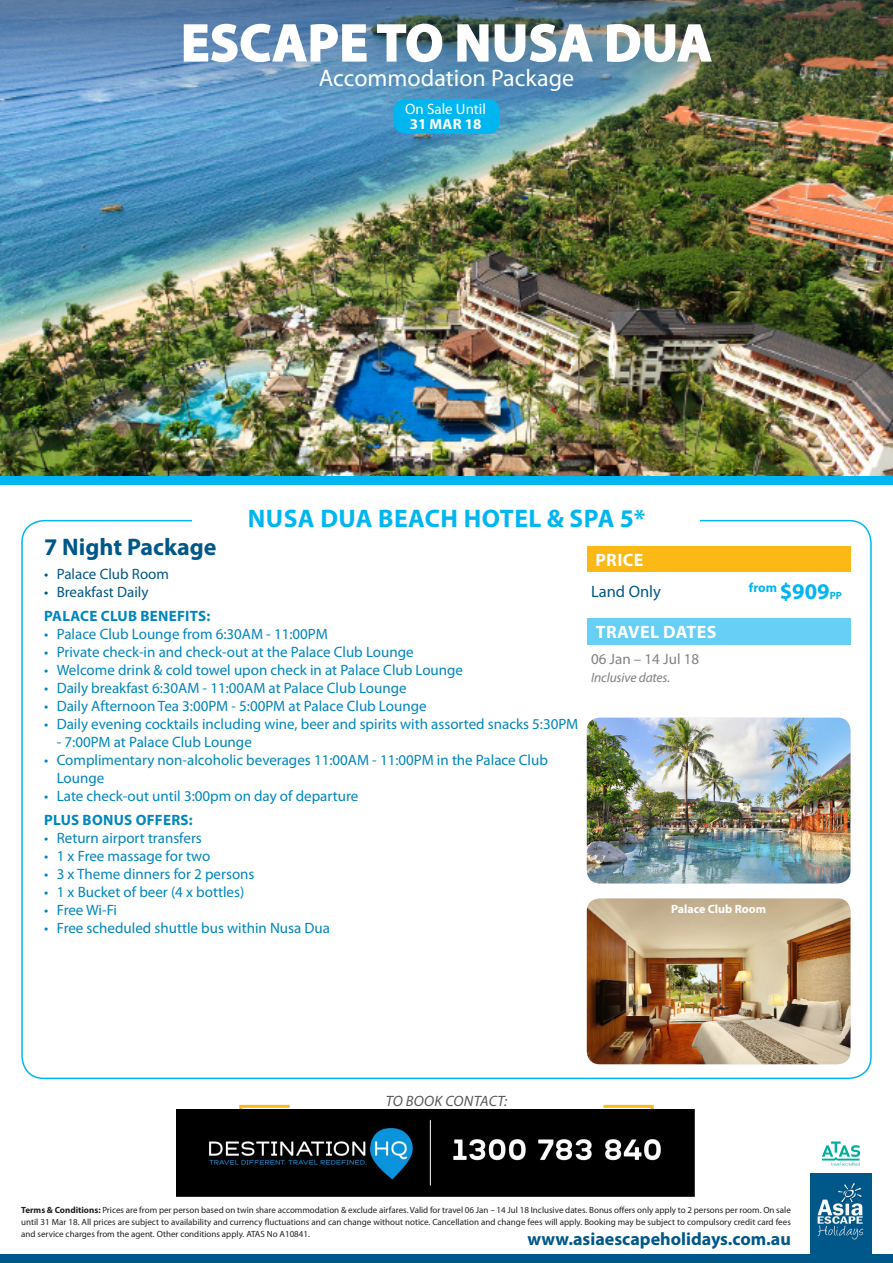
<style>
.page{position:relative;width:893px;height:1263px;background:#fff}
.page>*{position:absolute;margin:0;border:0;box-sizing:border-box;transform-origin:0 0}
.Flyer_Title{font:700 52.5px "Myriad Pro";letter-spacing:.02em;color:#fff}
.Hotel_Name{font:700 25.5px "Myriad Pro";letter-spacing:.02em;color:#00b6f0}
.Flyer_subheading{font:24px "Myriad Pro";color:#fff}
.t1{font:700 24px "Myriad Pro";color:#005789}
.Website{font:700 18px "Myriad Pro";color:#005789}
.Heading_-_Add_ons{font:700 18px "Myriad Pro";letter-spacing:.02em;color:#fff}
.Departure_Cities{font:16.5px "Myriad Pro";color:#005789}
.t2{font:15px/18px "Myriad Pro";color:#0086be}
.Header_-_Bonus_Offer{font:700 15px "Myriad Pro";letter-spacing:.02em;color:#0086be}
.t3{font:15px "Myriad Pro";color:#005789}
.t4{font:italic 15px "Myriad Pro";letter-spacing:.02em;color:#57585a}
.Travel_Dates{font:15px "Myriad Pro";color:#808285}
.t5{font:15px "Myriad Pro";color:#fff}
.t6{font:700 15px "Myriad Pro";letter-spacing:.01em;color:#fff}
.Travel_Dates_-_Itali{font:italic 13.5px "Myriad Pro";letter-spacing:-.01em;color:#808285}
.Price{font:700 13.05px "Myriad Pro";color:#00b6f0}
.t7{font:700 12px "Myriad Pro";color:#fff}
.T_C_s{font:9px/12px "Myriad Pro";color:#231f20;text-align:justify}
.s1{font-size:22.5px}
.s2{font-weight:700}
</style>
<div class="page">
<img style="left:0;top:113px;width:893px;height:363px">
<img style="left:0;top:0;width:893px;height:113px">
<svg style="left:239px;top:1104px;width:415px;height:5px"></svg>
<img style="left:587px;top:718px;width:263px;height:165px">
<div style="left:587px;top:546px;width:263px;height:26px;background:#fcb814"></div>
<div style="left:587px;top:618px;width:263px;height:27px;background:#67cef5"></div>
<div style="left:0;top:476px;width:893px;height:9px;background:#00b6f0"></div>
<svg style="left:183px;top:23px;width:184px;height:40px;background:#84a4c6"></svg>
<svg style="left:376px;top:23px;width:67px;height:40px;background:#6d8a98"></svg>
<img style="left:456px;top:23px;width:138px;height:40px">
<img style="left:606px;top:23px;width:107px;height:40px">
<div style="left:393px;top:99px;width:107px;height:35px;background:#00b6f0;border-radius:13px"></div>
<div style="left:810px;top:1173px;width:62px;height:90px;background:#005789"></div>
<img style="left:817px;top:1183px;width:47px;height:57px">
<div style="left:0;top:1254px;width:893px;height:9px;background:#005789"></div>
<svg style="left:822px;top:1141px;width:38px;height:24px"></svg>
<img style="left:587px;top:898px;width:263px;height:166px">
<img style="left:176px;top:1109px;width:518px;height:87px">
<p class="Flyer_Title" style="left:181px;top:9px;width:532px">ESCAPE TO NUSA DUA</p>
<p class="Flyer_subheading" style="left:319px;top:63px;width:257px">Accommodation Package</p>
<p class="t5" style="left:405px;top:100px;width:82px">On Sale Until</p>
<p class="t6" style="left:410px;top:115px;width:73px">31 MAR 18</p>
<p class="Hotel_Name" style="left:248px;top:501px;width:399px">NUSA DUA BEACH HOTEL &amp; SPA 5*</p>
<p class="Heading_-_Add_ons" style="left:595px;top:548px;width:50px">PRICE</p>
<p class="t1" style="left:44px;top:531px;width:174px">7 Night Package</p>
<p class="t3" style="left:44px;top:565px;width:126px">• Palace Club Room</p>
<p class="t3" style="left:44px;top:583px;width:106px">• Breakfast Daily</p>
<p class="Header_-_Bonus_Offer" style="left:44px;top:606px;width:168px">PALACE CLUB BENEFITS:</p>
<p class="t2" style="left:44px;top:625px;width:285px">• Palace Club Lounge from 6:30AM - 11:00PM</p>
<p class="t2" style="left:44px;top:643px;width:371px">• Private check-in and check-out at the Palace Club Lounge</p>
<p class="t2" style="left:44px;top:661px;width:421px">• Welcome drink &amp; cold towel upon check in at Palace Club Lounge</p>
<p class="t2" style="left:44px;top:679px;width:364px">• Daily breakfast 6:30AM - 11:00AM at Palace Club Lounge</p>
<p class="t2" style="left:44px;top:697px;width:384px">• Daily Afternoon Tea 3:00PM - 5:00PM at Palace Club Lounge</p>
<p class="t2" style="left:44px;top:715px;width:536px">• Daily evening cocktails including wine, beer and spirits with assorted snacks 5:30PM</p>
<p class="t2" style="left:57px;top:733px;width:197px">- 7:00PM at Palace Club Lounge</p>
<p class="t2" style="left:57px;top:751px;width:493px;text-indent:-13px">• Complimentary non-alcoholic beverages 11:00AM - 11:00PM in the Palace Club<br>Lounge</p>
<p class="t2" style="left:44px;top:787px;width:316px">• Late check-out until 3:00pm on day of departure</p>
<p class="Header_-_Bonus_Offer" style="left:44px;top:810px;width:150px">PLUS BONUS OFFERS:</p>
<p class="t2" style="left:44px;top:829px;width:159px">• Return airport transfers</p>
<p class="t2" style="left:44px;top:847px;width:168px">• 1 x Free massage for two</p>
<p class="t2" style="left:44px;top:865px;width:212px">• 3 x Theme dinners for 2 persons</p>
<p class="t2" style="left:44px;top:883px;width:202px">• 1 x Bucket of beer (4 x bottles)</p>
<p class="t2" style="left:44px;top:901px;width:75px">• Free Wi-Fi</p>
<p class="t2" style="left:44px;top:919px;width:288px">• Free scheduled shuttle bus within Nusa Dua</p>
<p class="Departure_Cities" style="left:591px;top:581px;width:71px">Land Only</p>
<p class="Price" style="left:749px;top:579px;width:95px">from <span class="s1">$909</span><sub>pp</sub></p>
<p class="Heading_-_Add_ons" style="left:596px;top:620px;width:122px">TRAVEL DATES</p>
<p class="Travel_Dates" style="left:591px;top:650px;width:110px">06 Jan – 14 Jul 18</p>
<p class="Travel_Dates_-_Itali" style="left:591px;top:669px;width:81px">Inclusive dates.</p>
<p class="t7" style="left:671px;top:901px;width:97px">Palace Club Room</p>
<p class="t4" style="left:386px;top:1092px;width:123px">TO BOOK CONTACT:</p>
<p class="T_C_s" style="left:21px;top:1204px;width:771px"><span class="s2">Terms &amp; Conditions:</span> Prices are from per person based on twin share accommodation &amp; exclude airfares. Valid for travel 06 Jan – 14 Jul 18 Inclusive dates. Bonus offers only apply to 2 persons per room. On sale until 31 Mar 18. All prices are subject to availability and currency fluctuations and can change without notice. Cancellation and change fees will apply. Booking may be subject to compulsory credit card fees and service charges from the agent. Other conditions apply. ATAS No A10841.</p>
<p class="Website" style="left:528px;top:1227px;width:265px">www.asiaescapeholidays.com.au</p>
</div>
